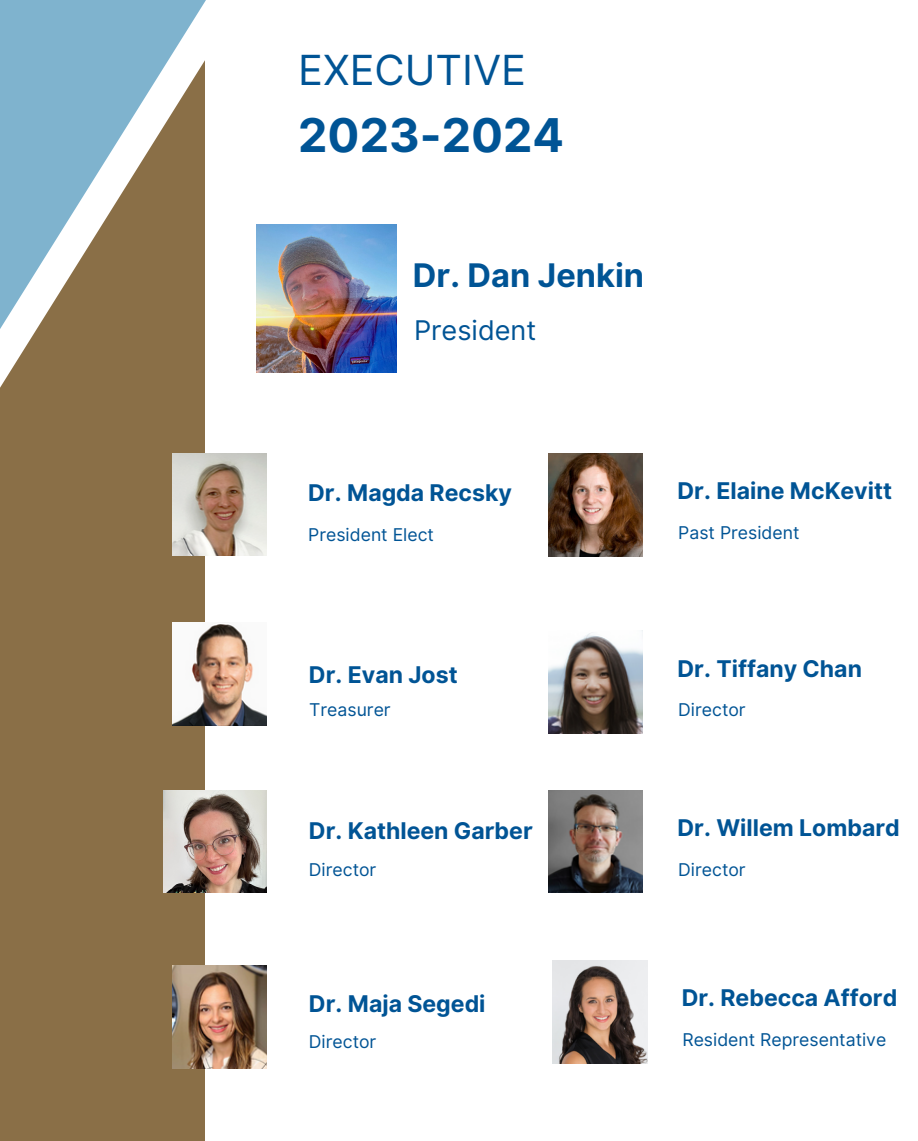
<style>
.page{position:relative;width:918px;height:1141px;background:#fff}
.page>*{position:absolute;margin:0;border:0;box-sizing:border-box;transform-origin:0 0}
.t1{font:700 46.55px "Inter";color:#005495}
.t2{font:41.48px "Inter";color:#005495}
.t3{font:700 32.55px "Inter";color:#005495}
.t4{font:27.12px "Inter";color:#005495}
.t5{font:700 23.1px "Inter";color:#005495}
.t6{font:17.68px "Inter";color:#005495}
</style>
<div class="page">
<div style="left:0;top:0;width:204px;height:1141px;background:#8a6f47"></div>
<svg style="left:0;top:0;width:344px;height:453px"></svg>
<img style="left:552px;top:960px;width:95px;height:103px">
<img style="left:172px;top:966px;width:95px;height:102px">
<img style="left:548px;top:790px;width:95px;height:102px">
<img style="left:548px;top:631px;width:95px;height:102px">
<img style="left:548px;top:454px;width:95px;height:102px">
<img style="left:172px;top:622px;width:95px;height:103px">
<img style="left:172px;top:453px;width:95px;height:103px">
<img style="left:257px;top:224px;width:139px;height:148px">
<img style="left:164px;top:790px;width:102px;height:102px">
<p class="t2" style="left:298px;top:45px;width:229px">EXECUTIVE</p>
<p class="t1" style="left:298px;top:108px;width:267px">2023-2024</p>
<h4 class="t3" style="left:413px;top:256px;width:233px">Dr. Dan Jenkin</h4>
<h5 class="t4" style="left:414px;top:314px;width:124px">President</h5>
<h5 class="t5" style="left:308px;top:478px;width:205px">Dr. Magda Recsky</h5>
<h5 class="t6" style="left:308px;top:524px;width:127px">President Elect</h5>
<p class="t5" style="left:309px;top:661px;width:150px">Dr. Evan Jost</p>
<p class="t6" style="left:309px;top:699px;width:83px">Treasurer</p>
<h5 class="t5" style="left:309px;top:817px;width:225px">Dr. Kathleen Garber</h5>
<h5 class="t6" style="left:309px;top:858px;width:69px">Director</h5>
<h5 class="t5" style="left:309px;top:989px;width:178px">Dr. Maja Segedi</h5>
<p class="t6" style="left:309px;top:1030px;width:69px">Director</p>
<p class="t5" style="left:677px;top:477px;width:216px">Dr. Elaine McKevitt</p>
<p class="t6" style="left:678px;top:522px;width:123px">Past President</p>
<h5 class="t5" style="left:677px;top:654px;width:186px">Dr. Tiffany Chan</h5>
<p class="t6" style="left:678px;top:699px;width:69px">Director</p>
<p class="t5" style="left:677px;top:813px;width:224px">Dr. Willem Lombard</p>
<h5 class="t6" style="left:678px;top:858px;width:69px">Director</h5>
<h1 class="t5" style="left:681px;top:984px;width:217px">Dr. Rebecca Afford</h1>
<h3 class="t6" style="left:682px;top:1029px;width:205px">Resident Representative</h3>
</div>
